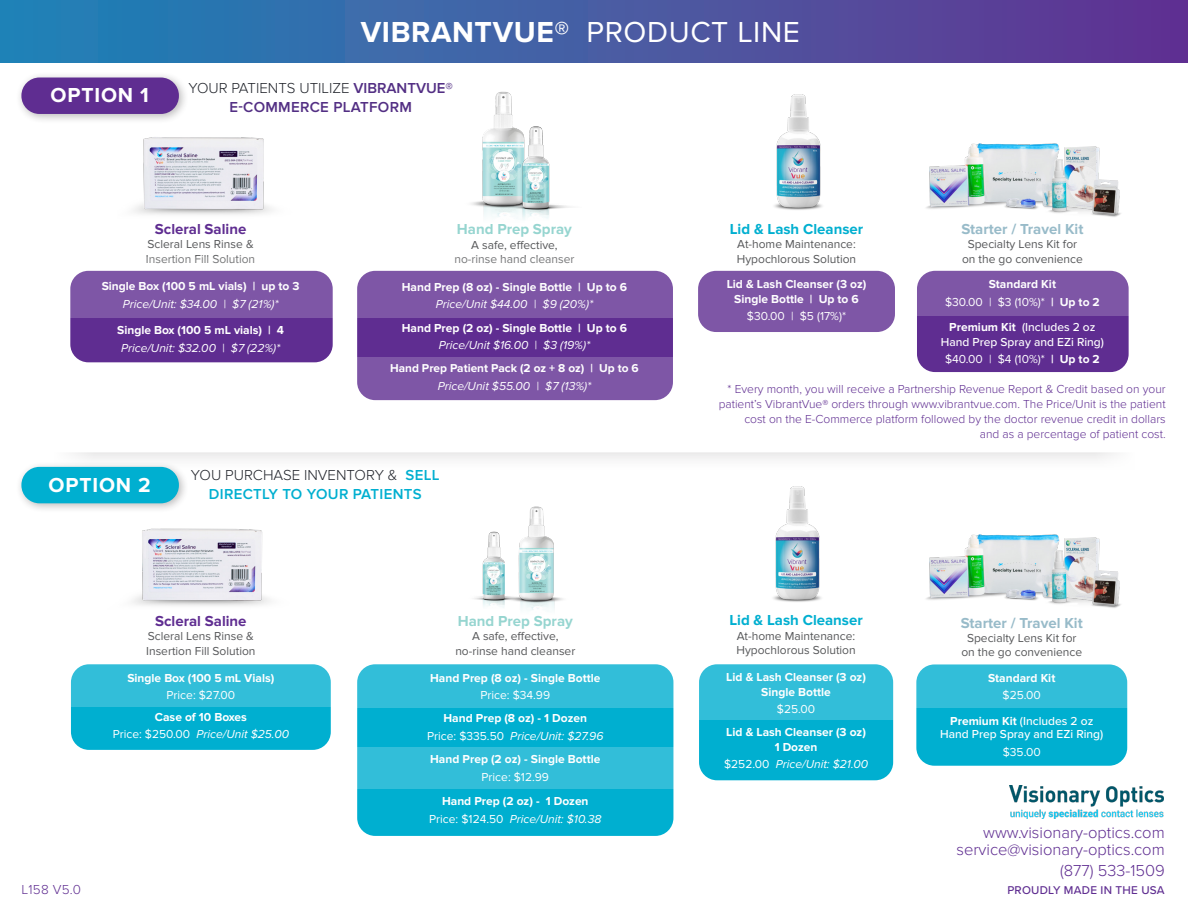
<style>
.page{position:relative;width:1188px;height:918px;background:#fff}
.page>*{position:absolute;margin:0;border:0;box-sizing:border-box;transform-origin:0 0}
.t1{font:700 30px "Proxima Nova";letter-spacing:.02em;color:#fff}
.t2{font:700 21px "Proxima Nova";letter-spacing:.04em;color:#fff}
.t3{font:300 16.5px "Proxima Nova";color:#5f2d91}
.t4{font:300 15px "Proxima Nova";color:#21242b}
.t5{font:700 15px "Proxima Nova";color:#98bbc9}
.t6{font:700 15px "Proxima Nova";color:#00afd0}
.t7{font:700 15px "Proxima Nova";color:#96d5d0}
.t8{font:700 15px "Proxima Nova";color:#5f2d91}
.t9{font:600 15px "Proxima Nova";letter-spacing:.02em;color:#00afd0}
.t10{font:600 15px "Proxima Nova";letter-spacing:.02em;color:#532f84}
.t11{font:300 13.5px "Proxima Nova";letter-spacing:.02em;color:#5f2d91}
.t12{font:700 12px/17.4px "Proxima Nova";color:#fff;text-align:center}
.t13{font:12px/14.4px "Proxima Nova";color:#57585a}
.t14{font:300 12px/15px "Proxima Nova";color:#5f2d91;text-align:right}
.t15{font:italic 12px "Proxima Nova";color:#fff}
.t16{font:12px "Proxima Nova";color:#fff}
.t17{font:500 12px/13.5px "Proxima Nova";color:#fff;text-align:center}
.t18{font:700 11.85px "Proxima Nova";color:#fff}
.t19{font:500 11.7px "Proxima Nova";letter-spacing:.02em;color:#5f2d91}
.s1{font-weight:400}
.s2{font-weight:600;color:#532f84}
.s3{font-weight:400;font-style:italic}
.s4{font-weight:600;color:#00afd0}
.s5{font-style:normal}
.s6{font-weight:700}
</style>
<div class="page">
<img style="left:773px;top:486px;width:48px;height:116px">
<div style="left:698px;top:271px;width:197px;height:61px;background:#7e56a6"></div>
<div style="left:357px;top:664px;width:316px;height:172px;background:#00afd0;border-radius:18px"></div>
<img style="left:528px;top:506px;width:35px;height:104px">
<img style="left:483px;top:604px;width:48px;height:6px">
<img style="left:474px;top:529px;width:57px;height:75px">
<div style="left:357px;top:747px;width:316px;height:41px;background:#32bed9"></div>
<div style="left:357px;top:664px;width:316px;height:43px;background:#32bed9"></div>
<img style="left:775px;top:94px;width:47px;height:116px">
<div style="left:357px;top:271px;width:316px;height:129px;background:#5f2d91;border-radius:18px"></div>
<div style="left:357px;top:270px;width:315px;height:47px;background:#7e56a6"></div>
<div style="left:355px;top:357px;width:319px;height:43px;background:#7e56a6"></div>
<img style="left:473px;top:92px;width:40px;height:119px">
<img style="left:491px;top:124px;width:74px;height:91px">
<div style="left:0;top:0;width:1188px;height:62px;background:linear-gradient(to right,#2185b7,#663391)"></div>
<img style="left:1009px;top:786px;width:154px;height:33px">
<div style="left:70px;top:271px;width:263px;height:91px;background:#5f2d91;border-radius:18px"></div>
<img style="left:139px;top:137px;width:127px;height:77px">
<div style="left:70px;top:270px;width:263px;height:47px;background:#7e56a6"></div>
<div style="left:917px;top:271px;width:212px;height:101px;background:#5f2d91;border-radius:18px"></div>
<div style="left:917px;top:271px;width:212px;height:45px;background:#7e56a6"></div>
<div style="left:699px;top:664px;width:194px;height:116px;background:#00afd0;border-radius:18px"></div>
<div style="left:699px;top:664px;width:194px;height:56px;background:#32bed9"></div>
<div style="left:71px;top:664px;width:260px;height:86px;background:#00afd0;border-radius:18px"></div>
<div style="left:71px;top:664px;width:260px;height:43px;background:#32bed9"></div>
<img style="left:132px;top:528px;width:138px;height:78px">
<div style="left:916px;top:664px;width:211px;height:102px;background:#00afd0;border-radius:18px"></div>
<div style="left:916px;top:664px;width:212px;height:44px;background:#32bed9"></div>
<div style="left:16px;top:461px;width:173px;height:53px;background:#231f20;opacity:.3"></div>
<div style="left:21px;top:467px;width:158px;height:36px;background:#00afd0;border-radius:18px"></div>
<div style="left:16px;top:71px;width:173px;height:53px;background:#231f20;opacity:.3"></div>
<div style="left:21px;top:78px;width:158px;height:36px;background:#5f2d91;border-radius:18px"></div>
<img style="left:927px;top:143px;width:194px;height:74px">
<img style="left:926px;top:534px;width:195px;height:74px">
<p class="t1" style="left:361px;top:14px;width:441px">VIBRANTVUE® <span class="s1">PRODUCT LINE</span></p>
<p class="t2" style="left:51px;top:83px;width:100px">OPTION 1</p>
<p class="t4" style="left:188px;top:79px;width:266px">YOUR PATIENTS UTILIZE <span class="s2">VIBRANTVUE®</span></p>
<p class="t10" style="left:229px;top:98px;width:184px">E-COMMERCE PLATFORM</p>
<p class="t8" style="left:155px;top:220px;width:93px">Scleral Saline</p>
<p class="t13" style="left:148px;top:237px;width:108px">Scleral Lens Rinse &amp;</p>
<p class="t13" style="left:146px;top:252px;width:111px">Insertion Fill Solution</p>
<p class="t12" style="left:102px;top:278px;width:199px">Single Box (100 5 mL vials) | up to 3</p>
<p class="t15" style="left:123px;top:295px;width:157px">Price/Unit: $34.00 | $7 (21%)*</p>
<p class="t12" style="left:117px;top:322px;width:168px">Single Box (100 5 mL vials) | 4</p>
<p class="t15" style="left:121px;top:339px;width:161px">Price/Unit: $32.00 | $7 (22%)*</p>
<p class="t7" style="left:457px;top:221px;width:117px">Hand Prep Spray</p>
<p class="t13" style="left:471px;top:238px;width:88px">A safe, effective,</p>
<p class="t13" style="left:454px;top:252px;width:121px">no-rinse hand cleanser</p>
<p class="t12" style="left:402px;top:278px;width:227px">Hand Prep (8 oz) - Single Bottle | Up to 6<br><span class="s3">Price/Unit $44.00 | $9 (20%)*</span></p>
<p class="t12" style="left:402px;top:319px;width:227px">Hand Prep (2 oz) - Single Bottle | Up to 6<br><span class="s3">Price/Unit $16.00 | $3 (19%)*</span></p>
<p class="t18" style="left:390px;top:362px;width:250px">Hand Prep Patient Pack (2 oz + 8 oz) | Up to 6</p>
<p class="t15" style="left:438px;top:377px;width:155px">Price/Unit $55.00 | $7 (13%)*</p>
<p class="t2" style="left:49px;top:473px;width:104px">OPTION 2</p>
<p class="t4" style="left:191px;top:467px;width:250px">YOU PURCHASE INVENTORY &amp; <span class="s4">SELL</span></p>
<p class="t9" style="left:209px;top:485px;width:214px">DIRECTLY TO YOUR PATIENTS</p>
<p class="t8" style="left:155px;top:612px;width:93px">Scleral Saline</p>
<p class="t13" style="left:146px;top:629px;width:111px">Scleral Lens Rinse &amp;<br>Insertion Fill Solution</p>
<p class="t12" style="left:127px;top:669px;width:148px">Single Box (100 5 mL Vials)</p>
<p class="t16" style="left:167px;top:688px;width:70px">Price: $27.00</p>
<p class="t12" style="left:155px;top:708px;width:93px">Case of 10 Boxes</p>
<p class="t15" style="left:113px;top:725px;width:178px"><span class="s5">Price: $250.00</span> Price/Unit $25.00</p>
<p class="t11" style="left:21px;top:882px;width:61px">L158 V5.0</p>
<p class="t7" style="left:458px;top:612px;width:117px">Hand Prep Spray</p>
<p class="t13" style="left:455px;top:629px;width:121px;text-align:center">A safe, effective, no-rinse hand cleanser</p>
<p class="t12" style="left:430px;top:669px;width:172px">Hand Prep (8 oz) - Single Bottle</p>
<p class="t16" style="left:480px;top:688px;width:71px">Price: $34.99</p>
<p class="t12" style="left:427px;top:710px;width:178px">Hand Prep (8 oz) - 1 Dozen<br><span class="s1">Price: $335.50</span> <span class="s3">Price/Unit: $27.96</span></p>
<p class="t12" style="left:430px;top:751px;width:172px">Hand Prep (2 oz) - Single Bottle</p>
<p class="t16" style="left:482px;top:770px;width:69px">Price: $12.99</p>
<p class="t12" style="left:429px;top:793px;width:174px">Hand Prep (2 oz) - 1 Dozen<br><span class="s1">Price: $124.50</span> <span class="s3">Price/Unit: $10.38</span></p>
<p class="t6" style="left:730px;top:220px;width:135px">Lid &amp; Lash Cleanser</p>
<p class="t13" style="left:737px;top:237px;width:120px">At-home Maintenance:</p>
<p class="t13" style="left:737px;top:252px;width:121px">Hypochlorous Solution</p>
<p class="t12" style="left:727px;top:276px;width:141px">Lid &amp; Lash Cleanser (3 oz)</p>
<p class="t12" style="left:734px;top:290px;width:126px">Single Bottle | Up to 6</p>
<p class="t16" style="left:747px;top:309px;width:101px">$30.00 | $5 (17%)*</p>
<p class="t5" style="left:961px;top:220px;width:124px">Starter / Travel Kit</p>
<p class="t13" style="left:968px;top:237px;width:111px">Specialty Lens Kit for</p>
<p class="t13" style="left:962px;top:252px;width:122px">on the go convenience</p>
<p class="t12" style="left:989px;top:276px;width:69px">Standard Kit</p>
<p class="t16" style="left:945px;top:295px;width:156px">$30.00 | $3 (10%)* <span class="s6">| Up to 2</span></p>
<p class="t17" style="left:941px;top:320px;width:165px;line-height:14.4px"><span class="s6">Premium Kit</span> (Includes 2 oz<br>Hand Prep Spray and EZi Ring)</p>
<p class="t16" style="left:945px;top:352px;width:156px">$40.00 | $4 (10%)* <span class="s6">| Up to 2</span></p>
<p class="t14" style="left:728px;top:382px;width:440px">* Every month, you will receive a Partnership Revenue Report &amp; Credit based on your</p>
<p class="t14" style="left:719px;top:397px;width:449px">patient’s VibrantVue® orders through www.vibrantvue.com. The Price/Unit is the patient cost on the E-Commerce platform followed by the doctor revenue credit in dollars<br>and as a percentage of patient cost.</p>
<p class="t6" style="left:729px;top:612px;width:135px">Lid &amp; Lash Cleanser</p>
<p class="t13" style="left:736px;top:629px;width:121px">At-home Maintenance:<br>Hypochlorous Solution</p>
<p class="t12" style="left:726px;top:669px;width:141px">Lid &amp; Lash Cleanser (3 oz)</p>
<p class="t12" style="left:761px;top:683px;width:71px">Single Bottle</p>
<p class="t16" style="left:777px;top:702px;width:40px">$25.00</p>
<p class="t12" style="left:726px;top:724px;width:141px">Lid &amp; Lash Cleanser (3 oz)</p>
<p class="t12" style="left:775px;top:738px;width:44px">1 Dozen</p>
<p class="t15" style="left:724px;top:755px;width:145px"><span class="s5">$252.00</span> Price/Unit: $21.00</p>
<p class="t5" style="left:961px;top:614px;width:124px">Starter / Travel Kit</p>
<p class="t13" style="left:967px;top:631px;width:111px">Specialty Lens Kit for</p>
<p class="t13" style="left:961px;top:645px;width:122px">on the go convenience</p>
<p class="t12" style="left:988px;top:670px;width:69px">Standard Kit</p>
<p class="t16" style="left:1003px;top:688px;width:40px">$25.00</p>
<p class="t17" style="left:940px;top:714px;width:165px"><span class="s6">Premium Kit</span> (Includes 2 oz<br>Hand Prep Spray and EZi Ring)</p>
<p class="t16" style="left:1003px;top:745px;width:39px">$35.00</p>
<p class="t3" style="left:983px;top:823px;width:183px">www.visionary-optics.com</p>
<p class="t3" style="left:956px;top:840px;width:210px">service@visionary-optics.com</p>
<p class="t3" style="left:1060px;top:861px;width:106px">(877) 533-1509</p>
<p class="t19" style="left:1007px;top:881px;width:159px">PROUDLY MADE IN THE USA</p>
</div>
